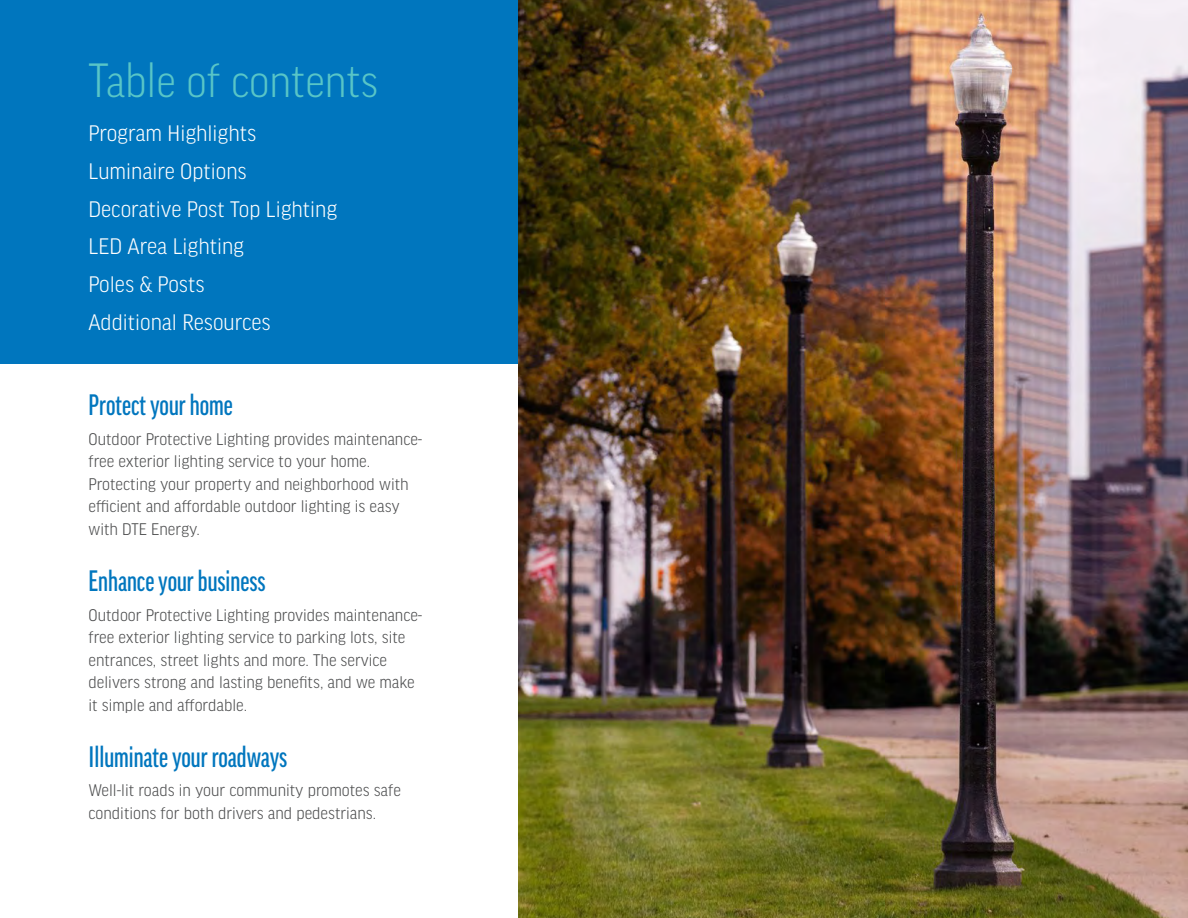
<style>
.page{position:relative;width:1188px;height:918px;background:#fff}
.page>*{position:absolute;margin:0;border:0;box-sizing:border-box;transform-origin:0 0}
.t1{font:300 46.35px "Good Pro Narr";color:#58c5c7}
.t2{font:500 extra-condensed 28.5px "Good Pro";color:#0076be}
.t3{font:300 24px/37.8px "Good Headline Pro Narr";color:#fff}
.t4{font:300 18px/22.5px "Good Headline Pro Narr";color:#4b4c4d}
</style>
<div class="page">
<div style="left:0;top:0;width:609px;height:364px;background:#0076be"></div>
<img style="left:518px;top:0;width:670px;height:918px">
<h1 class="t1" style="left:89px;top:54px;width:291px">Table of contents</h1>
<h3 class="t3" style="left:89px;top:115px;width:250px">Program Highlights<br>Luminaire Options<br>Decorative Post Top Lighting<br>LED Area Lighting<br>Poles &amp; Posts<br>Additional Resources</h3>
<h2 class="t2" style="left:89px;top:389px;width:146px">Protect your home</h2>
<p class="t4" style="left:89px;top:428px;width:335px">Outdoor Protective Lighting provides maintenance&shy;free exterior lighting service to your home.<br>Protecting your property and neighborhood with efficient and affordable outdoor lighting is easy with DTE Energy.</p>
<h2 class="t2" style="left:89px;top:565px;width:179px">Enhance your business</h2>
<p class="t4" style="left:89px;top:604px;width:335px">Outdoor Protective Lighting provides maintenance&shy;free exterior lighting service to parking lots, site entrances, street lights and more. The service delivers strong and lasting benefits, and we make it simple and affordable.</p>
<h2 class="t2" style="left:89px;top:741px;width:200px">Illuminate your roadways</h2>
<p class="t4" style="left:89px;top:780px;width:314px">Well-lit roads in your community promotes safe conditions for both drivers and pedestrians.</p>
</div>
